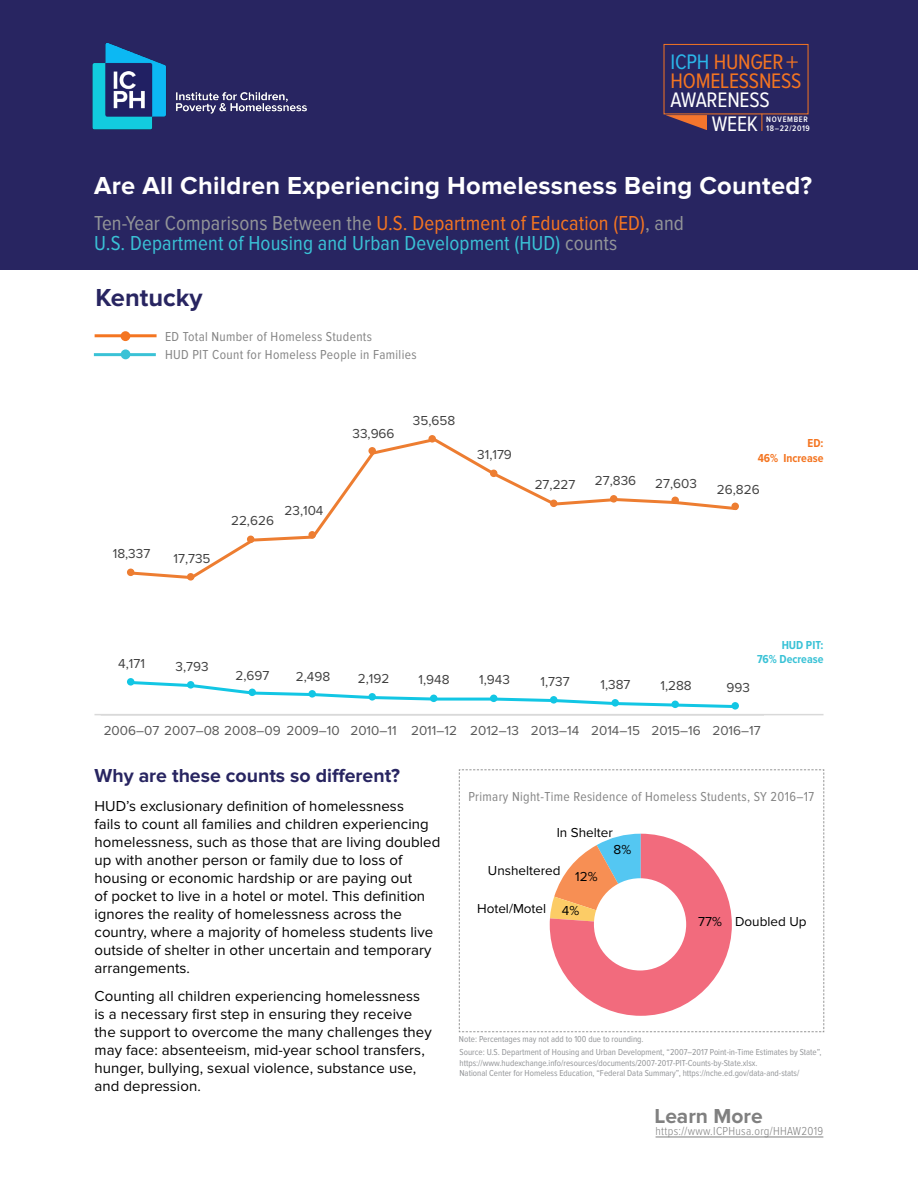
<style>
.page{position:relative;width:918px;height:1188px;background:#fff}
.page>*{position:absolute;margin:0;border:0;box-sizing:border-box;transform-origin:0 0}
.t1{font:300 29.4px "Proxima Nova A Cond";color:#f47521}
.t2{font:700 25.5px "Proxima Nova";letter-spacing:.01em;color:#fff}
.t3{font:700 25.5px "Proxima Nova";color:#282561}
.t4{font:21.75px/19.4px "Proxima Nova A Cond";letter-spacing:-.01em;color:#f47521}
.t5{font:21.75px "Proxima Nova A Cond";letter-spacing:-.01em;color:#fff}
.t6{font:21px/19.5px "Proxima Nova Cond";letter-spacing:.005em;color:#3ac2d6}
.t7{font:700 21px "Proxima Nova";color:#808080}
.t8{font:700 19.5px "Proxima Nova";color:#282561}
.t9{font:15px/18px "Proxima Nova";letter-spacing:.005em;color:#000}
.t10{font:13.5px/18px "Proxima Nova Cond";letter-spacing:.025em;color:#858585}
.t11{font:13.5px "Proxima Nova A";color:#404040}
.t12{font:13.5px "Proxima Nova A";color:#595959}
.t13{font:13.5px "Proxima Nova";color:#000}
.t14{font:300 12px "Proxima Nova Cond";letter-spacing:.025em;color:#808080}
.t15{font:700 12px/14.4px "Proxima Nova Cond";color:#3ac2d6;text-align:right}
.t16{font:700 12px/14.4px "Proxima Nova Cond";color:#f47521;text-align:right}
.t17{font:9px/10.8px "Proxima Nova Cond";color:#939598}
.t18{font:600 8.4px "Proxima Nova A Cond";letter-spacing:.07em;color:#fff}
.t19{font:600 8.25px "Proxima Nova A Cond";letter-spacing:.085em;color:#fff}
.s1{color:#2bb6e9}
.s2{color:#939598}
.s3{color:#f47521}
</style>
<div class="page">
<div style="left:0;top:0;width:918px;height:270px;background:#282561"></div>
<img style="left:92px;top:43px;width:215px;height:87px">
<hr style="left:95px;top:334px;width:62px;height:3px;background:#f47521">
<hr style="left:94px;top:353px;width:62px;height:3px;background:#3ac2d6">
<div style="left:121px;top:332px;width:9px;height:8px;background:#f47521;border-radius:50%"></div>
<div style="left:121px;top:331px;width:9px;height:10px;border:2px solid #f47521;border-radius:50%"></div>
<div style="left:121px;top:350px;width:9px;height:9px;background:#3ac2d6;border-radius:50%"></div>
<div style="left:121px;top:349px;width:9px;height:10px;border:2px solid #3ac2d6;border-radius:50%"></div>
<svg style="left:762px;top:114px;width:1px;height:17px"></svg>
<svg style="left:666px;top:115px;width:41px;height:15px"></svg>
<div style="left:664px;top:44px;width:144px;height:70px;border:1px solid #f47521"></div>
<hr style="left:656px;top:1137px;width:167px;height:1px;background:#808080">
<svg style="left:101px;top:435px;width:662px;height:281px"></svg>
<hr style="left:94px;top:714px;width:730px;height:1px;background:#d9d9d9">
<svg style="left:459px;top:769px;width:365px;height:263px"></svg>
<svg style="left:550px;top:834px;width:182px;height:182px;background:#e67b81"></svg>
<div style="left:594px;top:878px;width:92px;height:93px;background:#fff;border-radius:50%"></div>
<h3 class="t4" style="left:671px;top:51px;width:132px"><span class="s1">ICPH</span> HUNGER<br>HOMELESSNESS</h3>
<h3 class="t5" style="left:671px;top:88px;width:101px">AWARENESS</h3>
<h1 class="t1" style="left:786px;top:46px;width:14px">+</h1>
<h3 class="t5" style="left:712px;top:112px;width:48px">WEEK</h3>
<p class="t19" style="left:766px;top:115px;width:43px">NOVEMBER</p>
<p class="t18" style="left:766px;top:123px;width:45px">18–22/2019</p>
<h2 class="t2" style="left:94px;top:171px;width:720px">Are All Children Experiencing Homelessness Being Counted?</h2>
<h3 class="t6" style="left:94px;top:214px;width:591px"><span class="s2">Ten-Year Comparisons Between the</span> <span class="s3">U.S. Department of Education (ED)</span><span class="s2">, and<br></span>U.S. Department of Housing and Urban Development (HUD) <span class="s2">counts</span></h3>
<h2 class="t3" style="left:95px;top:282px;width:109px">Kentucky</h2>
<p class="t10" style="left:165px;top:328px;width:253px">ED Total Number of Homeless Students<br>HUD PIT Count for Homeless People in Families</p>
<p class="t11" style="left:113px;top:546px;width:39px">18,337</p>
<p class="t11" style="left:174px;top:551px;width:39px">17,735</p>
<p class="t11" style="left:231px;top:513px;width:44px">22,626</p>
<p class="t11" style="left:285px;top:503px;width:40px">23,104</p>
<p class="t11" style="left:353px;top:426px;width:44px">33,966</p>
<p class="t11" style="left:413px;top:413px;width:44px">35,658</p>
<p class="t11" style="left:477px;top:447px;width:36px">31,179</p>
<p class="t11" style="left:535px;top:477px;width:42px">27,227</p>
<p class="t11" style="left:595px;top:473px;width:43px">27,836</p>
<p class="t11" style="left:655px;top:476px;width:43px">27,603</p>
<p class="t16" style="left:758px;top:437px;width:67px">ED:<br>46% Increase</p>
<p class="t11" style="left:717px;top:482px;width:44px">26,826</p>
<p class="t11" style="left:118px;top:656px;width:28px">4,171</p>
<p class="t11" style="left:176px;top:659px;width:35px">3,793</p>
<p class="t15" style="left:757px;top:638px;width:68px">HUD PIT:<br>76% Decrease</p>
<p class="t11" style="left:236px;top:668px;width:35px">2,697</p>
<p class="t11" style="left:296px;top:669px;width:36px">2,498</p>
<p class="t11" style="left:358px;top:671px;width:33px">2,192</p>
<p class="t11" style="left:419px;top:672px;width:33px">1,948</p>
<p class="t11" style="left:479px;top:672px;width:32px">1,943</p>
<p class="t11" style="left:541px;top:674px;width:31px">1,737</p>
<p class="t11" style="left:601px;top:677px;width:32px">1,387</p>
<p class="t11" style="left:660px;top:678px;width:33px">1,288</p>
<p class="t11" style="left:727px;top:680px;width:25px">993</p>
<p class="t12" style="left:104px;top:723px;width:659px">2006–07 2007–08 2008–09 2009–10 2010–11 2011–12 2012–13 2013–14 2014–15 2015–16 2016–17</p>
<h3 class="t8" style="left:94px;top:764px;width:307px">Why are these counts so different?</h3>
<p class="t9" style="left:94px;top:797px;width:347px">HUD’s exclusionary definition of homelessness<br>fails to count all families and children experiencing homelessness, such as those that are living doubled up with another person or family due to loss of housing or economic hardship or are paying out<br>of pocket to live in a hotel or motel. This definition ignores the reality of homelessness across the country, where a majority of homeless students live outside of shelter in other uncertain and temporary arrangements.</p>
<p class="t9" style="left:94px;top:987px;width:339px">Counting all children experiencing homelessness is a necessary first step in ensuring they receive the support to overcome the many challenges they may face: absenteeism, mid-year school transfers, hunger, bullying, sexual violence, substance use, and depression.</p>
<p class="t10" style="left:468px;top:788px;width:347px">Primary Night-Time Residence of Homeless Students, SY 2016–17</p>
<p class="t13" style="left:557px;top:825px;width:58px">In Shelter</p>
<p class="t13" style="left:488px;top:863px;width:74px">Unsheltered</p>
<p class="t13" style="left:614px;top:842px;width:19px">8%</p>
<p class="t13" style="left:575px;top:869px;width:24px">12%</p>
<p class="t13" style="left:477px;top:901px;width:71px">Hotel/Motel</p>
<p class="t13" style="left:562px;top:903px;width:19px">4%</p>
<p class="t17" style="left:459px;top:1034px;width:186px">Note: Percentages may not add to 100 due to rounding.</p>
<p class="t13" style="left:698px;top:914px;width:25px">77%</p>
<p class="t13" style="left:735px;top:914px;width:73px">Doubled Up</p>
<p class="t17" style="left:459px;top:1047px;width:364px">Source: U.S. Department of Housing and Urban Development, “2007–2017 Point-in-Time Estimates by State”, https://www.hudexchange.info/resources/documents/2007-2017-PIT-Counts-by-State.xlsx.<br>National Center for Homeless Education, “Federal Data Summary”, https://nche.ed.gov/data-and-stats/</p>
<h3 class="t7" style="left:655px;top:1103px;width:110px">Learn More</h3>
<p class="t14" style="left:656px;top:1125px;width:169px">https://www.ICPHusa.org/HHAW2019</p>
</div>
